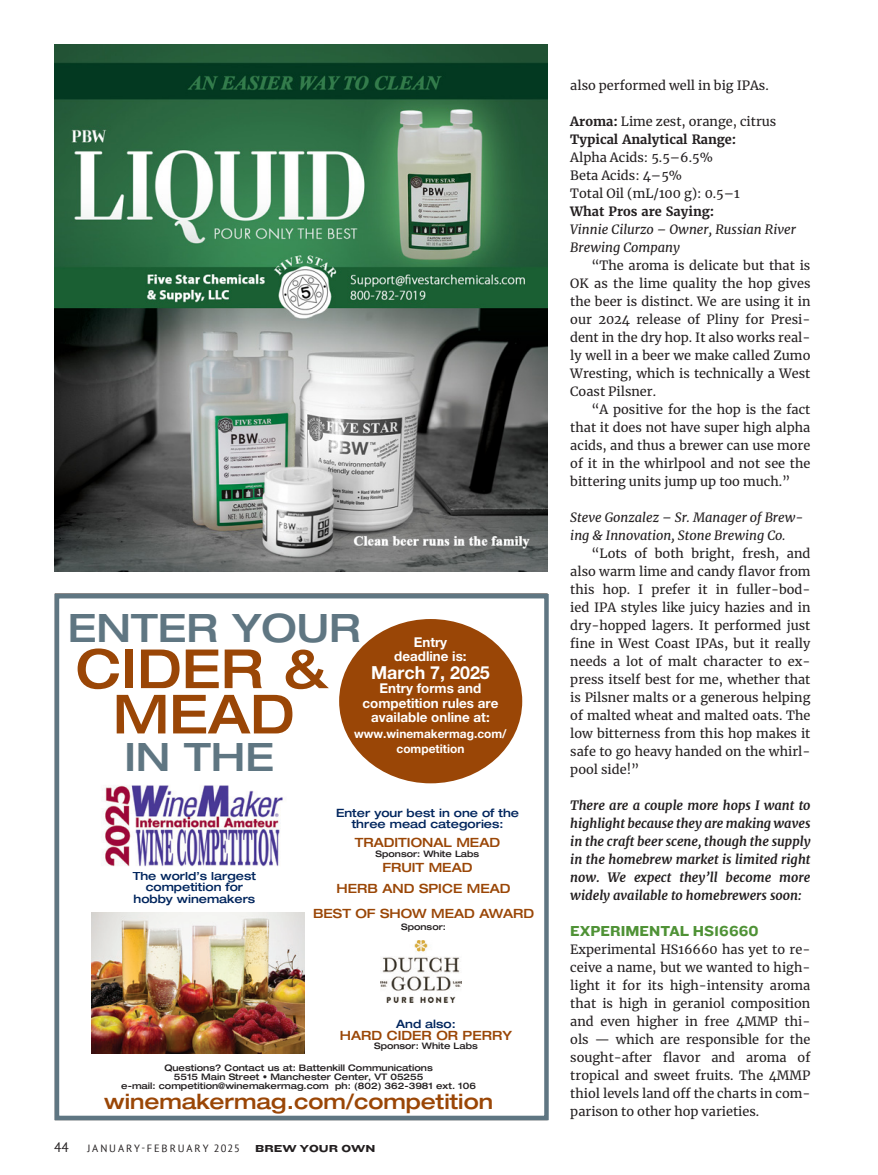
<style>
.page{position:relative;width:878px;height:1175px;background:#fff}
.page>*{position:absolute;margin:0;border:0;box-sizing:border-box;transform-origin:0 0}
.t1{font:500 expanded 54px/45.3px "Helvetica Neue";color:#9a4606;text-align:center}
.t2{font:500 expanded 39.15px "Helvetica Neue";color:#5f7682}
.t3{font:500 expanded 21px "Helvetica Neue";color:#9a4606}
.t4{font:700 18px "Helvetica Neue";color:#fff}
.Section_Head{font:15px "Knockout 52 Cruiserweight";color:#4f9236}
.t5{font:700 13.5px/14.5px "Helvetica Neue";color:#fff;text-align:center}
.t6{font:13.5px "PT Sans";color:#231f20}
.Feature_Body_Text_w_Indent{font:12.75px/18px "Merriweather";color:#231f20;text-align:justify}
.Feature_Body_Text_No_Indent{font:12.75px/18px "Merriweather";color:#231f20;text-align:justify}
.Feature_Body_Text_No_Indent-2{font:italic 700 12.75px/18px "Merriweather";color:#231f20;text-align:justify}
.Feature_Body_Text_No_Indent-3{font:italic 12.75px/18px "Merriweather";color:#231f20}
.t7{font:500 expanded 12.75px/21.8px "Helvetica Neue";color:#9a4606}
.Feature_Body_Text_No_Indent-4{font:700 12.75px "Merriweather";color:#231f20}
.t8{font:700 12px/14.5px "Helvetica Neue";color:#fff;text-align:center}
.t9{font:500 expanded 11.4px/11.4px "Helvetica Neue";color:#00255d;text-align:center}
.t10{font:10.5px "PT Sans";letter-spacing:.18em;color:#231f20}
.t11{font:10.5px "Knockout 54 Sumo";color:#231f20}
.t12{font:500 expanded 9px/9px "Helvetica Neue";color:#231f20;text-align:center}
.t13{font:500 expanded 8.85px "Helvetica Neue";color:#231f20}
.s1{font-weight:700}
</style>
<div class="page">
<img style="left:54px;top:45px;width:493px;height:526px">
<div style="left:55px;top:594px;width:493px;height:526px;border:4px solid #5f7682"></div>
<img style="left:380px;top:940px;width:81px;height:62px">
<img style="left:91px;top:912px;width:213px;height:141px">
<div style="left:339px;top:619px;width:183px;height:164px;background:#9a4606;border-radius:50%"></div>
<img style="left:104px;top:785px;width:180px;height:82px">
<p class="t2" style="left:68px;top:604px;width:294px">ENTER YOUR</p>
<p class="t5" style="left:394px;top:634px;width:74px">Entry deadline is:</p>
<p class="t4" style="left:371px;top:661px;width:120px">March 7, 2025</p>
<p class="t5" style="left:362px;top:681px;width:137px">Entry forms and competition rules are available online at:</p>
<p class="t8" style="left:354px;top:726px;width:154px">www.winemakermag.com/ competition</p>
<p class="t1" style="left:76px;top:645px;width:253px">CIDER &amp;<br>MEAD</p>
<p class="t2" style="left:124px;top:733px;width:151px">IN THE</p>
<p class="t9" style="left:133px;top:870px;width:125px">The world’s largest competition for hobby winemakers</p>
<p class="t9" style="left:336px;top:807px;width:184px">Enter your best in one of the three mead categories:</p>
<p class="t7" style="left:355px;top:831px;width:147px">TRADITIONAL MEAD</p>
<p class="t13" style="left:375px;top:848px;width:105px">Sponsor: White Labs</p>
<p class="t7" style="left:336px;top:856px;width:175px;text-indent:46px">FRUIT MEAD<br>HERB AND SPICE MEAD</p>
<p class="t7" style="left:313px;top:902px;width:222px">BEST OF SHOW MEAD AWARD</p>
<p class="t13" style="left:401px;top:921px;width:46px">Sponsor:</p>
<p class="t9" style="left:396px;top:1017px;width:61px">And also:</p>
<p class="t7" style="left:340px;top:1024px;width:174px">HARD CIDER OR PERRY</p>
<p class="t13" style="left:374px;top:1040px;width:105px">Sponsor: White Labs</p>
<p class="t12" style="left:121px;top:1063px;width:356px">Questions? Contact us at: Battenkill Communications<br>5515 Main Street • Manchester Center, VT 05255<br>e-mail: competition@winemakermag.com ph: (802) 362-3981 ext. 106</p>
<p class="t3" style="left:104px;top:1088px;width:390px">winemakermag.com/competition</p>
<p class="t6" style="left:54px;top:1138px;width:16px">44</p>
<p class="t10" style="left:87px;top:1141px;width:154px">JANUARY-FEBRUARY 2025</p>
<p class="t11" style="left:255px;top:1140px;width:122px">BREW YOUR OWN</p>
<p class="Feature_Body_Text_No_Indent" style="left:570px;top:76px;width:200px">also performed well in big IPAs.</p>
<p class="Feature_Body_Text_No_Indent" style="left:570px;top:112px;width:207px"><span class="s1">Aroma:</span> Lime zest, orange, citrus</p>
<p class="Feature_Body_Text_No_Indent-4" style="left:570px;top:131px;width:168px">Typical Analytical Range:</p>
<p class="Feature_Body_Text_No_Indent" style="left:570px;top:148px;width:144px">Alpha Acids: 5.5–6.5%</p>
<p class="Feature_Body_Text_No_Indent" style="left:570px;top:166px;width:113px">Beta Acids: 4–5%</p>
<p class="Feature_Body_Text_No_Indent" style="left:570px;top:184px;width:171px">Total Oil (mL/100 g): 0.5–1</p>
<p class="Feature_Body_Text_No_Indent-4" style="left:570px;top:203px;width:146px">What Pros are Saying:</p>
<p class="Feature_Body_Text_No_Indent-3" style="left:570px;top:220px;width:227px">Vinnie Cilurzo – Owner, Russian River<br>Brewing Company</p>
<p class="Feature_Body_Text_w_Indent" style="left:570px;top:256px;width:242px;text-indent:21px">“The aroma is delicate but that is OK as the lime quality the hop gives the beer is distinct. We are using it in our 2024 release of Pliny for Presi&shy;dent in the dry hop. It also works real&shy;ly well in a beer we make called Zumo Wresting, which is technically a West Coast Pilsner.</p>
<p class="Feature_Body_Text_w_Indent" style="left:570px;top:400px;width:242px;text-indent:21px">“A positive for the hop is the fact that it does not have super high alpha acids, and thus a brewer can use more of it in the whirlpool and not see the bittering units jump up too much.”</p>
<p class="Feature_Body_Text_No_Indent-3" style="left:570px;top:508px;width:235px">Steve Gonzalez – Sr. Manager of Brew&shy;ing &amp; Innovation, Stone Brewing Co.</p>
<p class="Feature_Body_Text_w_Indent" style="left:570px;top:544px;width:242px;text-indent:21px">“Lots of both bright, fresh, and also warm lime and candy flavor from this hop. I prefer it in fuller-bod&shy;ied IPA styles like juicy hazies and in dry-hopped lagers. It performed just fine in West Coast IPAs, but it really needs a lot of malt character to ex&shy;press itself best for me, whether that is Pilsner malts or a generous helping of malted wheat and malted oats. The low bitterness from this hop makes it safe to go heavy handed on the whirl&shy;pool side!”</p>
<p class="Feature_Body_Text_No_Indent-2" style="left:570px;top:796px;width:242px">There are a couple more hops I want to highlight because they are making waves in the craft beer scene, though the supply in the homebrew market is limited right now. We expect they’ll become more widely available to homebrewers soon:</p>
<p class="Section_Head" style="left:570px;top:921px;width:190px">EXPERIMENTAL HS16660</p>
<p class="Feature_Body_Text_No_Indent" style="left:570px;top:940px;width:242px">Experimental HS16660 has yet to re&shy;ceive a name, but we wanted to high&shy;light it for its high-intensity aroma that is high in geraniol composition and even higher in free 4MMP thi&shy;ols — which are responsible for the sought-after flavor and aroma of tropical and sweet fruits. The 4MMP thiol levels land off the charts in com&shy;parison to other hop varieties.</p>
</div>
